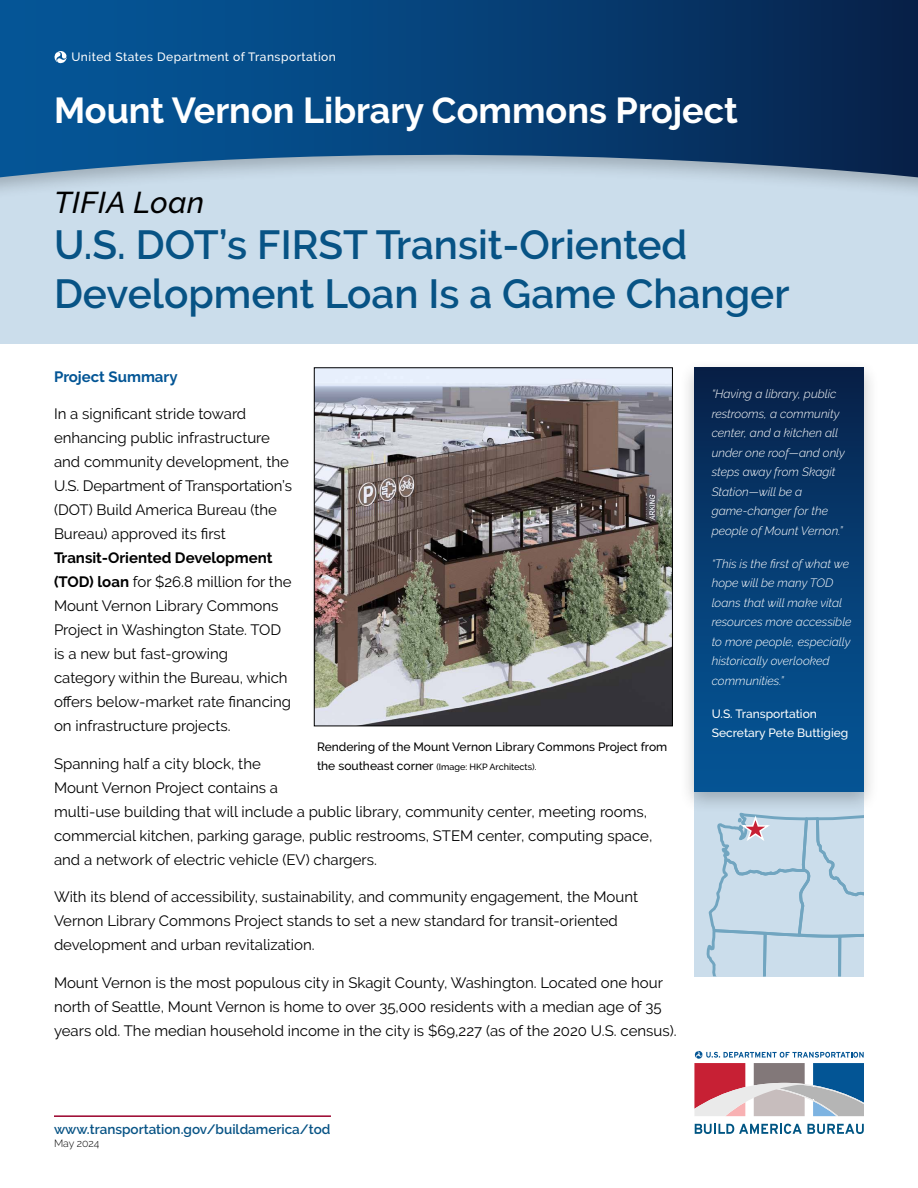
<style>
.page{position:relative;width:918px;height:1188px;background:#fff}
.page>*{position:absolute;margin:0;border:0;box-sizing:border-box;transform-origin:0 0}
.SecondarySubhead{font:600 40.5px/49.5px "Raleway";color:#075385}
.Headline{font:700 36px "Raleway";color:#fff}
.Subhead{font:italic 500 30px "Raleway";letter-spacing:.02em;color:#000}
.BodyText{font:15px/24px "Raleway";color:#000}
.BodyText-2{font:700 15px "Raleway";color:#035595}
.t1{font:600 13.5px "Raleway";color:#075385}
.SidebarText{font:italic 300 12px/19.5px "Raleway";color:#fff}
.Image_Caption{font:500 12px "Raleway";color:#000}
.SidebarText-2{font:500 12px/19.5px "Raleway";color:#fff}
.SidebarText-3{font:500 12px "Raleway";letter-spacing:.04em;color:#fff}
.t2{font:300 10.5px "Raleway";color:#000}
.Image_Caption-2{font:500 9px "Raleway";color:#000}
.s1{font-weight:700}
.s2{font-size:12px}
</style>
<div class="page">
<div style="left:0;top:124px;width:918px;height:219px;background:#cbddeb"></div>
<div style="left:0;top:0;width:918px;height:200px;background:#000;opacity:.23"></div>
<svg style="left:0;top:0;width:918px;height:179px;background:#164c7f"></svg>
<svg style="left:54px;top:51px;width:13px;height:12px"></svg>
<hr style="left:54px;top:1115px;width:277px;height:2px;background:#9a002b">
<svg style="left:695px;top:1124px;width:169px;height:10px"></svg>
<svg style="left:694px;top:1051px;width:170px;height:65px"></svg>
<div style="left:679px;top:359px;width:201px;height:455px;background:#000;opacity:.23"></div>
<div style="left:694px;top:367px;width:170px;height:425px;background:linear-gradient(to bottom,#07224a,#05599c)"></div>
<svg style="left:705px;top:804px;width:159px;height:172px;background:#c1d6e5"></svg>
<img style="left:316px;top:370px;width:355px;height:354px">
<div style="left:314px;top:368px;width:359px;height:358px;border:1px solid #000"></div>
<p class="SidebarText-3" style="left:72px;top:50px;width:266px">United States Department of Transportation</p>
<p class="Headline" style="left:54px;top:89px;width:685px">Mount Vernon Library Commons Project</p>
<p class="Subhead" style="left:54px;top:185px;width:152px">TIFIA Loan</p>
<p class="SecondarySubhead" style="left:54px;top:220px;width:737px">U.S. DOT’s FIRST Transit-Oriented<br>Development Loan Is a Game Changer</p>
<p class="BodyText-2" style="left:54px;top:368px;width:125px">Project Summary</p>
<p class="BodyText" style="left:54px;top:402px;width:240px">In a significant stride toward enhancing public infrastructure and community development, the<br>U.S. Department of Transportation’s (DOT) Build America Bureau (the<br>Bureau) approved its first<br><span class="s1">Transit-Oriented Development (TOD) loan</span> for $26.8 million for the<br>Mount Vernon Library Commons<br>Project in Washington State. TOD is a new but fast-growing category within the Bureau, which offers below-market rate financing on infrastructure projects.</p>
<p class="BodyText" style="left:54px;top:752px;width:600px">Spanning half a city block, the<br>Mount Vernon Project contains a<br>multi-use building that will include a public library, community center, meeting rooms, commercial kitchen, parking garage, public restrooms, STEM center, computing space, and a network of electric vehicle (EV) chargers.</p>
<p class="BodyText" style="left:54px;top:885px;width:586px">With its blend of accessibility, sustainability, and community engagement, the Mount<br>Vernon Library Commons Project stands to set a new standard for transit-oriented development and urban revitalization.</p>
<p class="BodyText" style="left:54px;top:971px;width:624px">Mount Vernon is the most populous city in Skagit County, Washington. Located one hour north of Seattle, Mount Vernon is home to over 35,000 residents with a median age of 35 years old. The median household income in the city is $69,227 (as of the 2020 U.S. census).</p>
<p class="Image_Caption" style="left:317px;top:740px;width:352px">Rendering of the Mount Vernon Library Commons Project from</p>
<p class="Image_Caption-2" style="left:317px;top:762px;width:221px"><span class="s2">the southeast corner</span> (Image: HKP Architects).</p>
<p class="t1" style="left:54px;top:1121px;width:278px">www.transportation.gov/buildamerica/tod</p>
<p class="t2" style="left:54px;top:1137px;width:47px">May 2024</p>
<p class="SidebarText" style="left:712px;top:384px;width:135px">“Having a library, public restrooms, a community center, and a kitchen all under one roof—and only steps away from Skagit<br>Station—will be a game-changer for the people of Mount Vernon.”</p>
<p class="SidebarText" style="left:712px;top:554px;width:141px">“This is the first of what we hope will be many TOD loans that will make vital resources more accessible to more people, especially historically overlooked communities.”</p>
<p class="SidebarText-2" style="left:712px;top:704px;width:138px">U.S. Transportation<br>Secretary Pete Buttigieg</p>
</div>
